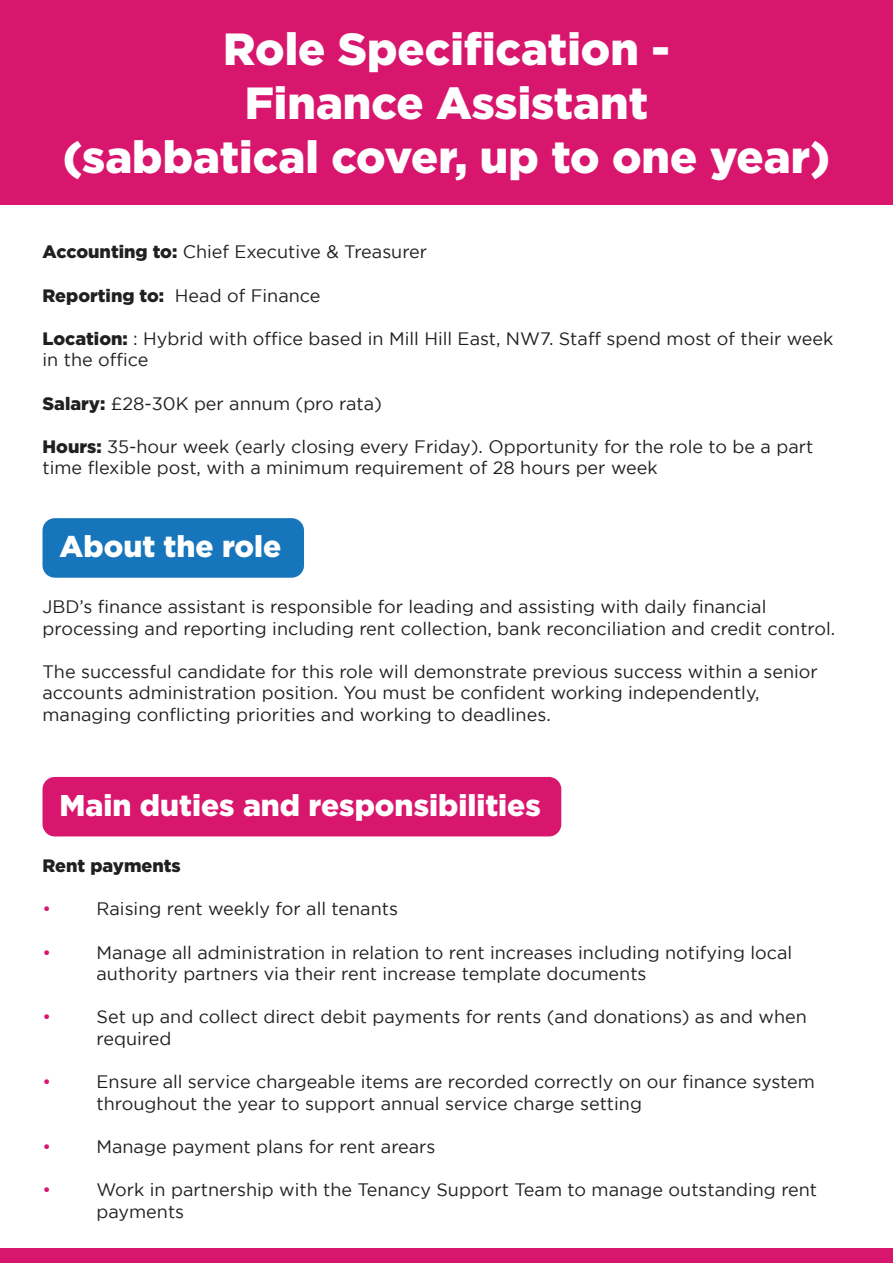
<style>
.page{position:relative;width:893px;height:1263px;background:#fff}
.page>*{position:absolute;margin:0;border:0;box-sizing:border-box;transform-origin:0 0}
.t1{font:900 45px/54px "Gotham";color:#fff;text-align:center}
.t2{font:900 30px "Gotham";color:#fff}
.t3{font:18px/21.6px "Gotham";color:#221f1f}
.t4{font:900 18px "Gotham";color:#221f1f}
.t5{font:18px "Gotham";color:#d9166e}
.s1{font-weight:900}
</style>
<div class="page">
<div style="left:0;top:0;width:893px;height:205px;background:#d9166e"></div>
<div style="left:0;top:1248px;width:893px;height:15px;background:#d9166e"></div>
<div style="left:43px;top:777px;width:518px;height:59px;background:#d9166e;border-radius:12px"></div>
<div style="left:43px;top:518px;width:261px;height:60px;background:#1775bb;border-radius:12px"></div>
<h1 class="t1" style="left:63px;top:24px;width:769px">Role Specification -<br>Finance Assistant<br>(sabbatical cover, up to one year)</h1>
<p class="t3" style="left:43px;top:241px;width:386px"><span class="s1">Accounting to:</span> Chief Executive &amp; Treasurer</p>
<p class="t3" style="left:43px;top:286px;width:279px"><span class="s1">Reporting to:</span> Head of Finance</p>
<p class="t3" style="left:43px;top:327px;width:792px"><span class="s1">Location:</span> : Hybrid with office based in Mill Hill East, NW7. Staff spend most of their week in the office</p>
<p class="t3" style="left:43px;top:392px;width:341px"><span class="s1">Salary:</span> £28-30K per annum (pro rata)</p>
<p class="t3" style="left:43px;top:435px;width:772px"><span class="s1">Hours:</span> 35-hour week (early closing every Friday). Opportunity for the role to be a part time flexible post, with a minimum requirement of 28 hours per week</p>
<h2 class="t2" style="left:60px;top:533px;width:223px">About the role</h2>
<p class="t3" style="left:43px;top:595px;width:794px">JBD’s finance assistant is responsible for leading and assisting with daily financial processing and reporting including rent collection, bank reconciliation and credit control.</p>
<p class="t3" style="left:43px;top:660px;width:777px">The successful candidate for this role will demonstrate previous success within a senior accounts administration position. You must be confident working independently, managing conflicting priorities and working to deadlines.</p>
<h2 class="t2" style="left:60px;top:792px;width:483px">Main duties and responsibilities</h2>
<p class="t4" style="left:43px;top:858px;width:140px">Rent payments</p>
<p class="t5" style="left:43px;top:902px;width:10px">•</p>
<p class="t3" style="left:97px;top:899px;width:303px">Raising rent weekly for all tenants</p>
<p class="t5" style="left:43px;top:945px;width:10px">•</p>
<p class="t3" style="left:97px;top:943px;width:697px">Manage all administration in relation to rent increases including notifying local authority partners via their rent increase template documents</p>
<p class="t5" style="left:43px;top:1010px;width:10px">•</p>
<p class="t3" style="left:97px;top:1006px;width:712px">Set up and collect direct debit payments for rents (and donations) as and when required</p>
<p class="t5" style="left:43px;top:1075px;width:10px">•</p>
<p class="t3" style="left:97px;top:1071px;width:720px">Ensure all service chargeable items are recorded correctly on our finance system throughout the year to support annual service charge setting</p>
<p class="t5" style="left:43px;top:1140px;width:10px">•</p>
<p class="t3" style="left:97px;top:1137px;width:341px">Manage payment plans for rent arears</p>
<p class="t5" style="left:43px;top:1183px;width:10px">•</p>
<p class="t3" style="left:97px;top:1179px;width:722px">Work in partnership with the Tenancy Support Team to manage outstanding rent payments</p>
</div>
